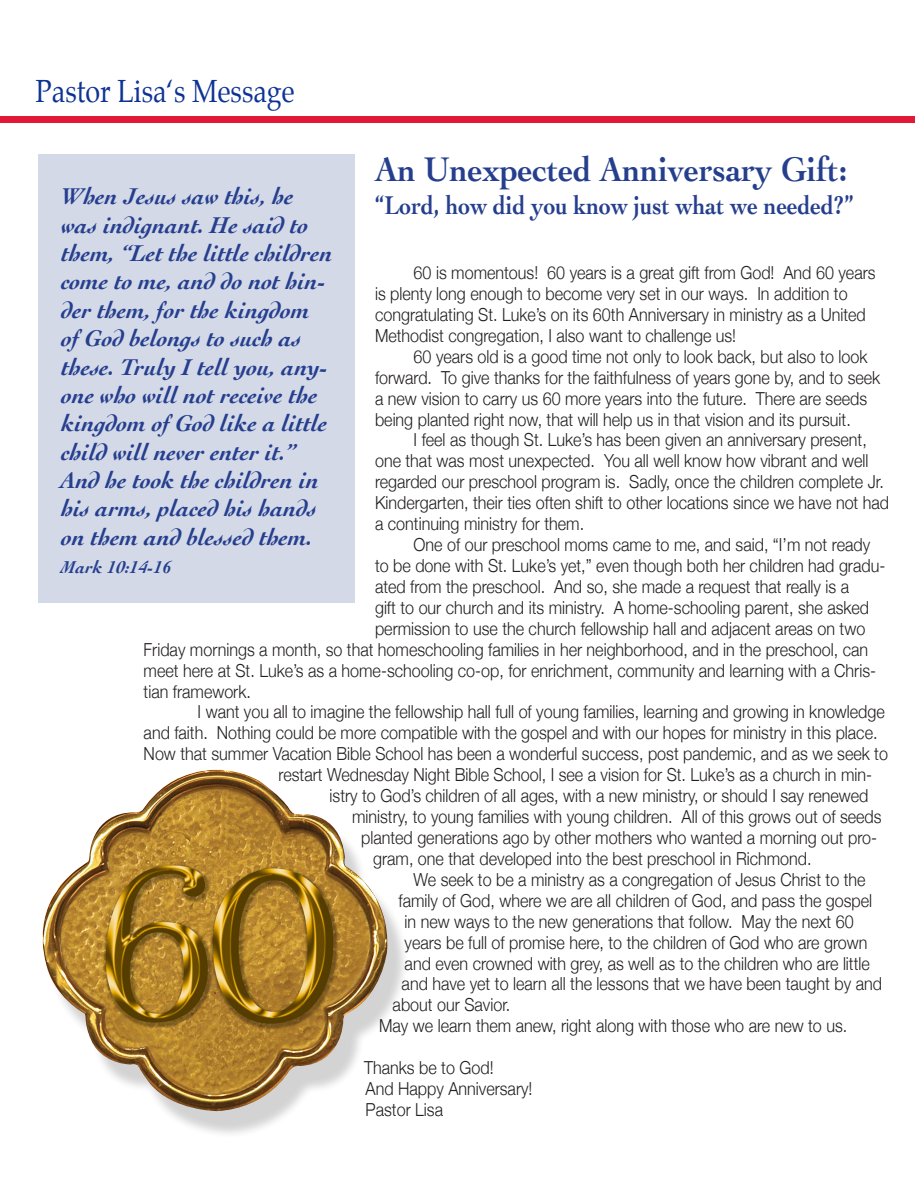
<style>
.page{position:relative;width:918px;height:1188px;background:#fff}
.page>*{position:absolute;margin:0;border:0;box-sizing:border-box;transform-origin:0 0}
.t1{font:700 35.85px "Cochin";color:#253f8e;scale:.9 1}
.t2{font:31.35px "Palatino";color:#0d3394;scale:.86 1}
.t3{font:700 26.85px "Cochin";color:#253f8e;scale:.85 1}
.t4{font:italic 700 23.85px/28.3px "Cochin";color:#253f8e}
.t5{font:300 18px/20.9px "Helvetica Neue";color:#231f20;scale:.9 1}
.t6{font:italic 700 18px "Cochin";color:#253f8e}
</style>
<div class="page">
<div style="left:0;top:117px;width:915px;height:6px;background:#e31837"></div>
<div style="left:38px;top:154px;width:317px;height:449px;background:#d4d9e8"></div>
<div style="left:48px;top:782px;width:361px;height:357px;background:#231f20;opacity:.2"></div>
<img style="left:42px;top:770px;width:349px;height:341px">
<p class="t2" style="left:36px;top:66px;width:303px">Pastor Lisa‘s Message</p>
<p class="t1" style="left:375px;top:146px;width:526px">An Unexpected Anniversary Gift:</p>
<p class="t3" style="left:375px;top:188px;width:564px">“Lord, how did you know just what we needed?”</p>
<p class="t4" style="left:62px;top:181px;width:273px">When Jesus saw this, he was indignant. He said to them, “Let the little children come to me, and do not hin&shy;der them, for the kingdom of God belongs to such as these. Truly I tell you, any&shy;one who will not receive the kingdom of God like a little child will never enter it.”<br>And he took the children in his arms, placed his hands on them and blessed them.</p>
<p class="t6" style="left:62px;top:555px;width:111px">Mark 10:14-16</p>
<p class="t5" style="left:375px;top:261px;width:558px;text-indent:39px">60 is momentous! 60 years is a great gift from God! And 60 years is plenty long enough to become very set in our ways. In addition to congratulating St. Luke’s on its 60th Anniversary in ministry as a United Methodist congregation, I also want to challenge us!</p>
<p class="t5" style="left:375px;top:345px;width:563px;text-indent:39px">60 years old is a good time not only to look back, but also to look forward. To give thanks for the faithfulness of years gone by, and to seek a new vision to carry us 60 more years into the future. There are seeds being planted right now, that will help us in that vision and its pursuit.</p>
<p class="t5" style="left:375px;top:429px;width:573px;text-indent:39px">I feel as though St. Luke’s has been given an anniversary present, one that was most unexpected. You all well know how vibrant and well regarded our preschool program is. Sadly, once the children complete Jr.<br>Kindergarten, their ties often shift to other locations since we have not had a continuing ministry for them.</p>
<p class="t5" style="left:414px;top:533px;width:509px">One of our preschool moms came to me, and said, “I’m not ready</p>
<p class="t5" style="left:375px;top:554px;width:569px">to be done with St. Luke’s yet,” even though both her children had gradu-</p>
<p class="t5" style="left:375px;top:575px;width:528px">ated from the preschool. And so, she made a request that really is a</p>
<p class="t5" style="left:375px;top:596px;width:551px">gift to our church and its ministry. A home-schooling parent, she asked</p>
<p class="t5" style="left:375px;top:617px;width:546px">permission to use the church fellowship hall and adjacent areas on two</p>
<p class="t5" style="left:144px;top:638px;width:807px">Friday mornings a month, so that homeschooling families in her neighborhood, and in the preschool, can</p>
<p class="t5" style="left:144px;top:659px;width:815px">meet here at St. Luke’s as a home-schooling co-op, for enrichment, community and learning with a Chris-</p>
<p class="t5" style="left:144px;top:680px;width:121px">tian framework.</p>
<p class="t5" style="left:198px;top:701px;width:765px">I want you all to imagine the fellowship hall full of young families, learning and growing in knowledge</p>
<p class="t5" style="left:144px;top:722px;width:817px">and faith. Nothing could be more compatible with the gospel and with our hopes for ministry in this place.</p>
<p class="t5" style="left:144px;top:742px;width:829px">Now that summer Vacation Bible School has been a wonderful success, post pandemic, and as we seek to</p>
<p class="t5" style="left:279px;top:763px;width:661px">restart Wednesday Night Bible School, I see a vision for St. Luke’s as a church in min-</p>
<p class="t5" style="left:330px;top:784px;width:600px">istry to God’s children of all ages, with a new ministry, or should I say renewed</p>
<p class="t5" style="left:352px;top:805px;width:590px">ministry, to young families with young children. All of this grows out of seeds</p>
<p class="t5" style="left:361px;top:826px;width:575px">planted generations ago by other mothers who wanted a morning out pro-</p>
<p class="t5" style="left:373px;top:847px;width:489px">gram, one that developed into the best preschool in Richmond.</p>
<p class="t5" style="left:414px;top:868px;width:504px">We seek to be a ministry as a congregation of Jesus Christ to the</p>
<p class="t5" style="left:399px;top:889px;width:528px">family of God, where we are all children of God, and pass the gospel</p>
<p class="t5" style="left:405px;top:910px;width:500px">in new ways to the new generations that follow. May the next 60</p>
<p class="t5" style="left:405px;top:931px;width:516px">years be full of promise here, to the children of God who are grown</p>
<p class="t5" style="left:405px;top:952px;width:518px">and even crowned with grey, as well as to the children who are little</p>
<p class="t5" style="left:402px;top:973px;width:535px">and have yet to learn all the lessons that we have been taught by and</p>
<p class="t5" style="left:393px;top:994px;width:132px">about our Savior.</p>
<p class="t5" style="left:379px;top:1014px;width:522px">May we learn them anew, right along with those who are new to us.</p>
<p class="t5" style="left:364px;top:1056px;width:145px">Thanks be to God!</p>
<p class="t5" style="left:366px;top:1077px;width:187px">And Happy Anniversary!</p>
<p class="t5" style="left:366px;top:1098px;width:88px">Pastor Lisa</p>
</div>
